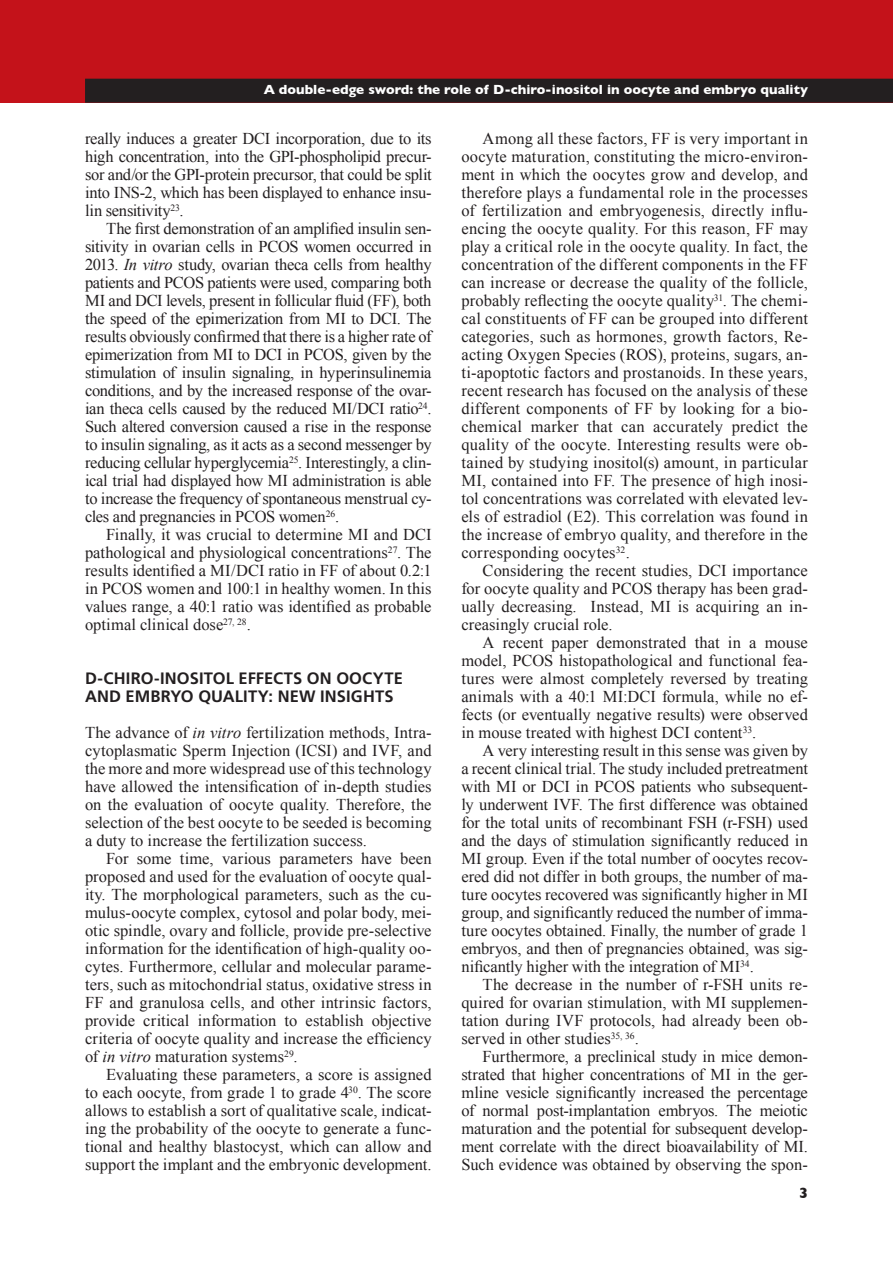
<style>
.page{position:relative;width:893px;height:1263px;background:#fff}
.page>*{position:absolute;margin:0;border:0;box-sizing:border-box;transform-origin:0 0}
.t1{font:16.5px/18px "Times New Roman";color:#231f20;text-align:justify}
.t2{font:700 16.5px/18px "Frutiger";letter-spacing:.005em;color:#231f20}
.t3{font:700 15px "Gill Sans";color:#231f20}
.t4{font:700 13.5px "Gill Sans";color:#fff}
.s1{font-style:italic}
</style>
<div class="page">
<div style="left:0;top:0;width:893px;height:103px;background:#c4121a"></div>
<div style="left:85px;top:79px;width:808px;height:24px;background:#231f20"></div>
<p class="t4" style="left:264px;top:79px;width:546px">A double-edge sword: the role of D-chiro-inositol in oocyte and embryo quality</p>
<p class="t1" style="left:85px;top:129px;width:348px">really induces a greater DCI incorporation, due to its high concentration, into the GPI-phospholipid precur&shy;sor and/or the GPI-protein precursor, that could be split into INS-2, which has been displayed to enhance insu&shy;lin sensitivity<sup>23</sup>.</p>
<p class="t1" style="left:85px;top:219px;width:348px;text-indent:21px">The first demonstration of an amplified insulin sen&shy;sitivity in ovarian cells in PCOS women occurred in 2013. <span class="s1">In vitro</span> study, ovarian theca cells from healthy patients and PCOS patients were used, comparing both MI and DCI levels, present in follicular fluid (FF), both the speed of the epimerization from MI to DCI. The results obviously confirmed that there is a higher rate of epimerization from MI to DCI in PCOS, given by the stimulation of insulin signaling, in hyperinsulinemia conditions, and by the increased response of the ovar&shy;ian theca cells caused by the reduced MI/DCI ratio<sup>24</sup>.<br>Such altered conversion caused a rise in the response to insulin signaling, as it acts as a second messenger by reducing cellular hyperglycemia<sup>25</sup>. Interestingly, a clin&shy;ical trial had displayed how MI administration is able to increase the frequency of spontaneous menstrual cy&shy;cles and pregnancies in PCOS women<sup>26</sup>.</p>
<p class="t1" style="left:85px;top:525px;width:348px;text-indent:21px">Finally, it was crucial to determine MI and DCI pathological and physiological concentrations<sup>27</sup>. The results identified a MI/DCI ratio in FF of about 0.2:1 in PCOS women and 100:1 in healthy women. In this values range, a 40:1 ratio was identified as probable optimal clinical dose<sup>27,</sup> <sup>28</sup>.</p>
<p class="t2" style="left:85px;top:669px;width:319px">D-CHIRO-INOSITOL EFFECTS ON OOCYTE<br>AND EMBRYO QUALITY: NEW INSIGHTS</p>
<p class="t1" style="left:85px;top:723px;width:348px">The advance of <span class="s1">in vitro</span> fertilization methods, Intra&shy;cytoplasmatic Sperm Injection (ICSI) and IVF, and the more and more widespread use of this technology have allowed the intensification of in-depth studies on the evaluation of oocyte quality. Therefore, the selection of the best oocyte to be seeded is becoming a duty to increase the fertilization success.</p>
<p class="t1" style="left:85px;top:849px;width:348px;text-indent:21px">For some time, various parameters have been proposed and used for the evaluation of oocyte qual&shy;ity. The morphological parameters, such as the cu&shy;mulus-oocyte complex, cytosol and polar body, mei&shy;otic spindle, ovary and follicle, provide pre-selective information for the identification of high-quality oo&shy;cytes. Furthermore, cellular and molecular parame&shy;ters, such as mitochondrial status, oxidative stress in FF and granulosa cells, and other intrinsic factors, provide critical information to establish objective criteria of oocyte quality and increase the efficiency of <span class="s1">in vitro</span> maturation systems<sup>29</sup>.</p>
<p class="t1" style="left:85px;top:1065px;width:348px;text-indent:21px">Evaluating these parameters, a score is assigned to each oocyte, from grade 1 to grade 4<sup>30</sup>. The score allows to establish a sort of qualitative scale, indicat&shy;ing the probability of the oocyte to generate a func&shy;tional and healthy blastocyst, which can allow and support the implant and the embryonic development.</p>
<p class="t1" style="left:461px;top:129px;width:348px;text-indent:21px">Among all these factors, FF is very important in oocyte maturation, constituting the micro-environ&shy;ment in which the oocytes grow and develop, and therefore plays a fundamental role in the processes of fertilization and embryogenesis, directly influ&shy;encing the oocyte quality. For this reason, FF may play a critical role in the oocyte quality. In fact, the concentration of the different components in the FF can increase or decrease the quality of the follicle, probably reflecting the oocyte quality<sup>31</sup>. The chemi&shy;cal constituents of FF can be grouped into different categories, such as hormones, growth factors, Re&shy;acting Oxygen Species (ROS), proteins, sugars, an&shy;ti-apoptotic factors and prostanoids. In these years, recent research has focused on the analysis of these different components of FF by looking for a bio&shy;chemical marker that can accurately predict the quality of the oocyte. Interesting results were ob&shy;tained by studying inositol(s) amount, in particular MI, contained into FF. The presence of high inosi&shy;tol concentrations was correlated with elevated lev&shy;els of estradiol (E2). This correlation was found in the increase of embryo quality, and therefore in the corresponding oocytes<sup>32</sup>.</p>
<p class="t1" style="left:461px;top:561px;width:348px;text-indent:21px">Considering the recent studies, DCI importance for oocyte quality and PCOS therapy has been grad&shy;ually decreasing. Instead, MI is acquiring an in&shy;creasingly crucial role.</p>
<p class="t1" style="left:461px;top:633px;width:348px;text-indent:21px">A recent paper demonstrated that in a mouse model, PCOS histopathological and functional fea&shy;tures were almost completely reversed by treating animals with a 40:1 MI:DCI formula, while no ef&shy;fects (or eventually negative results) were observed in mouse treated with highest DCI content<sup>33</sup>.</p>
<p class="t1" style="left:461px;top:741px;width:348px;text-indent:21px">A very interesting result in this sense was given by a recent clinical trial. The study included pretreatment with MI or DCI in PCOS patients who subsequent&shy;ly underwent IVF. The first difference was obtained for the total units of recombinant FSH (r-FSH) used and the days of stimulation significantly reduced in MI group. Even if the total number of oocytes recov&shy;ered did not differ in both groups, the number of ma&shy;ture oocytes recovered was significantly higher in MI group, and significantly reduced the number of imma&shy;ture oocytes obtained. Finally, the number of grade 1 embryos, and then of pregnancies obtained, was sig&shy;nificantly higher with the integration of MI<sup>34</sup>.</p>
<p class="t1" style="left:461px;top:975px;width:348px;text-indent:21px">The decrease in the number of r-FSH units re&shy;quired for ovarian stimulation, with MI supplemen&shy;tation during IVF protocols, had already been ob&shy;served in other studies<sup>35,</sup> <sup>36</sup>.</p>
<p class="t1" style="left:461px;top:1047px;width:348px;text-indent:21px">Furthermore, a preclinical study in mice demon&shy;strated that higher concentrations of MI in the ger&shy;mline vesicle significantly increased the percentage of normal post-implantation embryos. The meiotic maturation and the potential for subsequent develop&shy;ment correlate with the direct bioavailability of MI.<br>Such evidence was obtained by observing the spon-</p>
<p class="t3" style="left:799px;top:1181px;width:10px">3</p>
</div>
